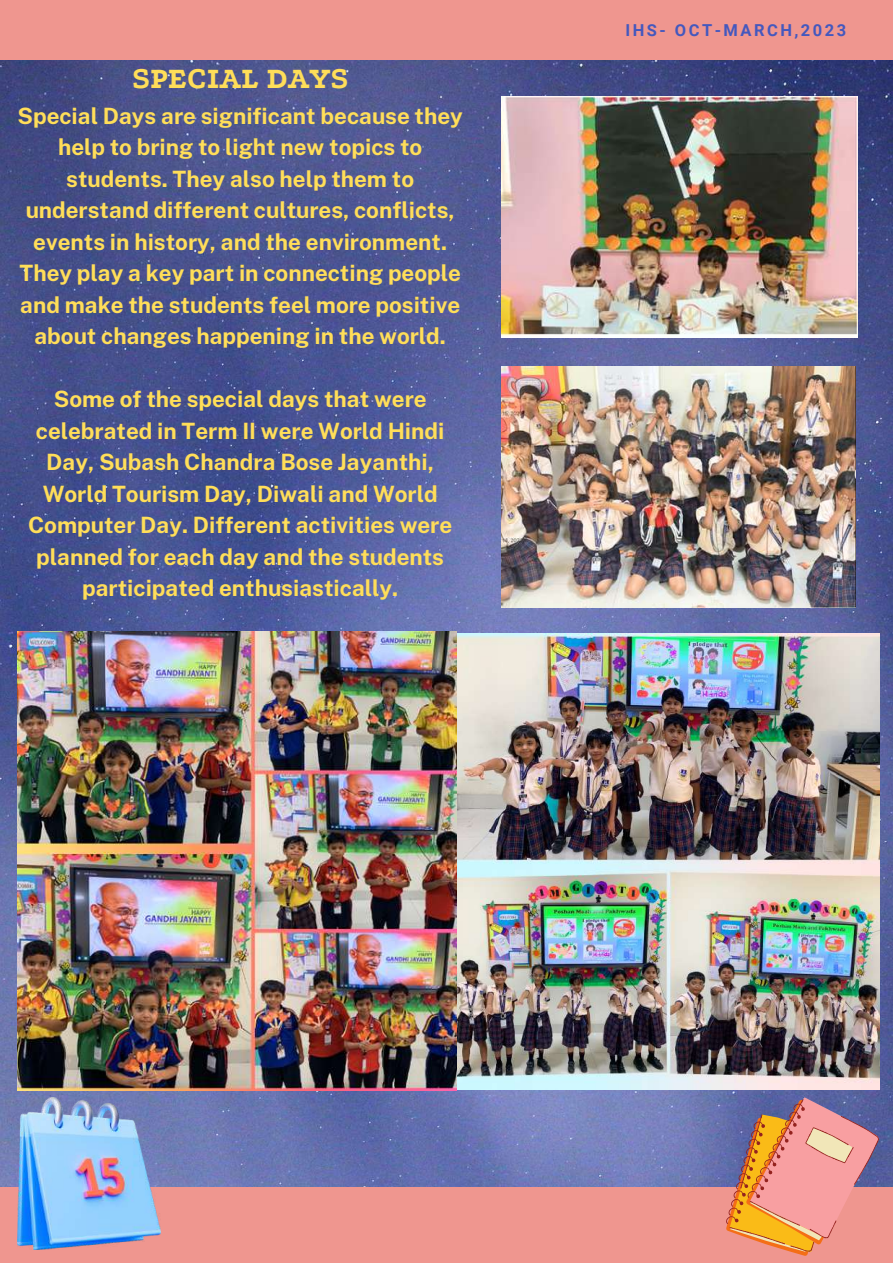
<style>
.page{position:relative;width:893px;height:1264px;background:#fff}
.page>*{position:absolute;margin:0;border:0;box-sizing:border-box;transform-origin:0 0}
.t1{font:800 31.5px "Podkova";color:#ffde59}
.t2{font:700 22.5px/31.5px "Public Sans";color:#ffde59;text-align:center}
.t3{font:700 16.5px "Roboto";letter-spacing:.15em;color:#4458be}
</style>
<div class="page">
<img style="left:0;top:60px;width:892px;height:1127px">
<div style="left:0;top:0;width:892px;height:60px;background:#ef968f"></div>
<div style="left:0;top:1187px;width:892px;height:75px;background:#ef968f"></div>
<img style="left:18px;top:1097px;width:142px;height:151px">
<img style="left:501px;top:96px;width:355px;height:241px">
<img style="left:501px;top:367px;width:354px;height:240px">
<img style="left:18px;top:631px;width:438px;height:459px">
<img style="left:457px;top:633px;width:422px;height:456px">
<svg style="left:726px;top:1097px;width:153px;height:158px"></svg>
<h1 class="t1" style="left:132px;top:61px;width:217px">SPECIAL DAYS</h1>
<p class="t2" style="left:18px;top:100px;width:447px">Special Days are significant because they help to bring to light new topics to students. They also help them to understand different cultures, conflicts, events in history, and the environment.<br>They play a key part in connecting people and make the students feel more positive about changes happening in the world.</p>
<p class="t2" style="left:28px;top:383px;width:425px">Some of the special days that were celebrated in Term II were World Hindi Day, Subash Chandra Bose Jayanthi, World Tourism Day, Diwali and World Computer Day. Different activities were planned for each day and the students participated enthusiastically.</p>
<p class="t3" style="left:625px;top:20px;width:222px">IHS- OCT-MARCH,2023</p>
</div>
